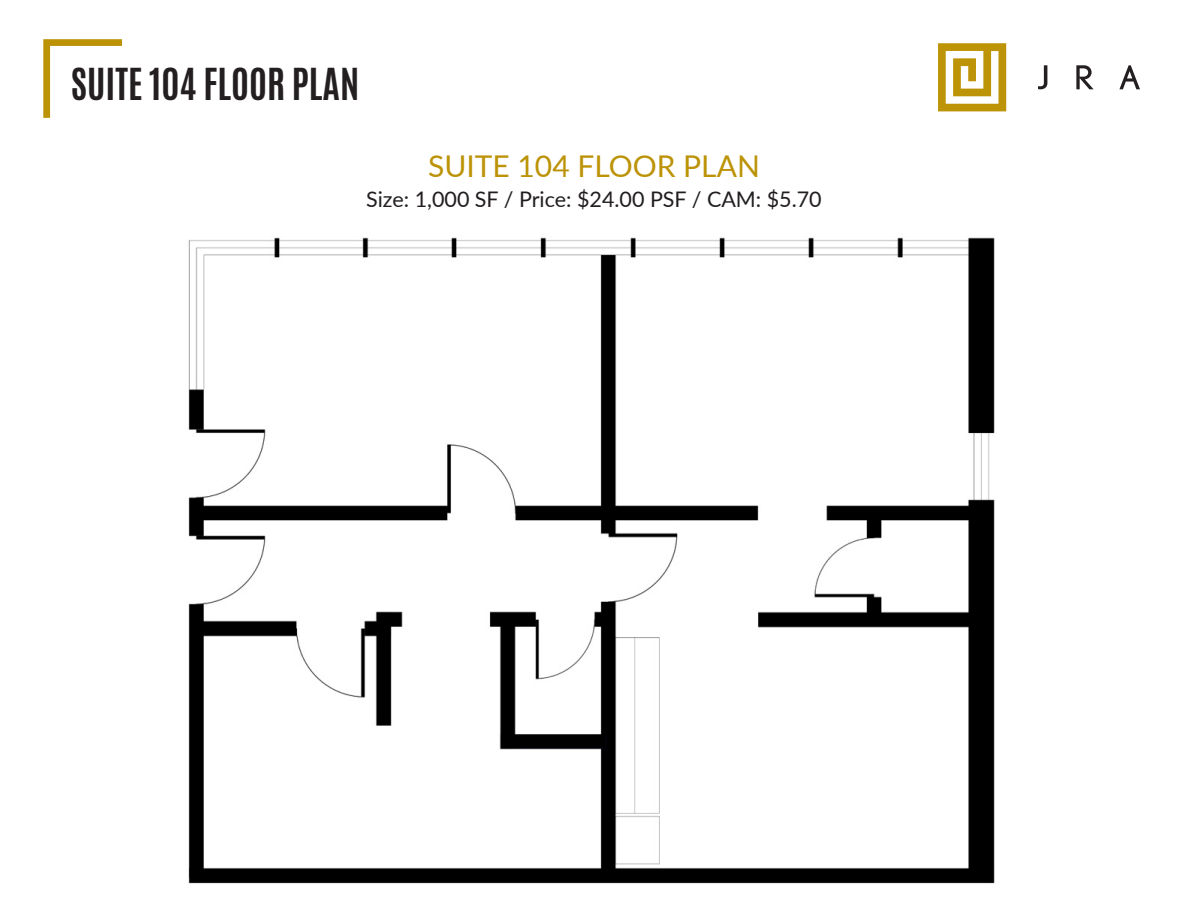
<style>
.page{position:relative;width:1188px;height:918px;background:#fff}
.page>*{position:absolute;margin:0;border:0;box-sizing:border-box;transform-origin:0 0}
.t1{font:700 36.75px "Antonio";color:#231f20}
.t2{font:30px "font 000000002 d 020045";color:#bc9307}
.t3{font:21.45px "font 000000002 d 020045";color:#221e1f}
</style>
<div class="page">
<img style="left:188px;top:237px;width:807px;height:647px">
<svg style="left:43px;top:39px;width:79px;height:79px"></svg>
<svg style="left:1076px;top:65px;width:18px;height:24px"></svg>
<svg style="left:1119px;top:65px;width:21px;height:24px"></svg>
<svg style="left:1038px;top:65px;width:9px;height:24px"></svg>
<svg style="left:938px;top:43px;width:68px;height:68px"></svg>
<h1 class="t1" style="left:71px;top:58px;width:290px">SUITE 104 FLOOR PLAN</h1>
<h2 class="t2" style="left:428px;top:148px;width:333px">SUITE 104 FLOOR PLAN</h2>
<p class="t3" style="left:366px;top:186px;width:457px">Size: 1,000 SF / Price: $24.00 PSF / CAM: $5.70</p>
</div>
